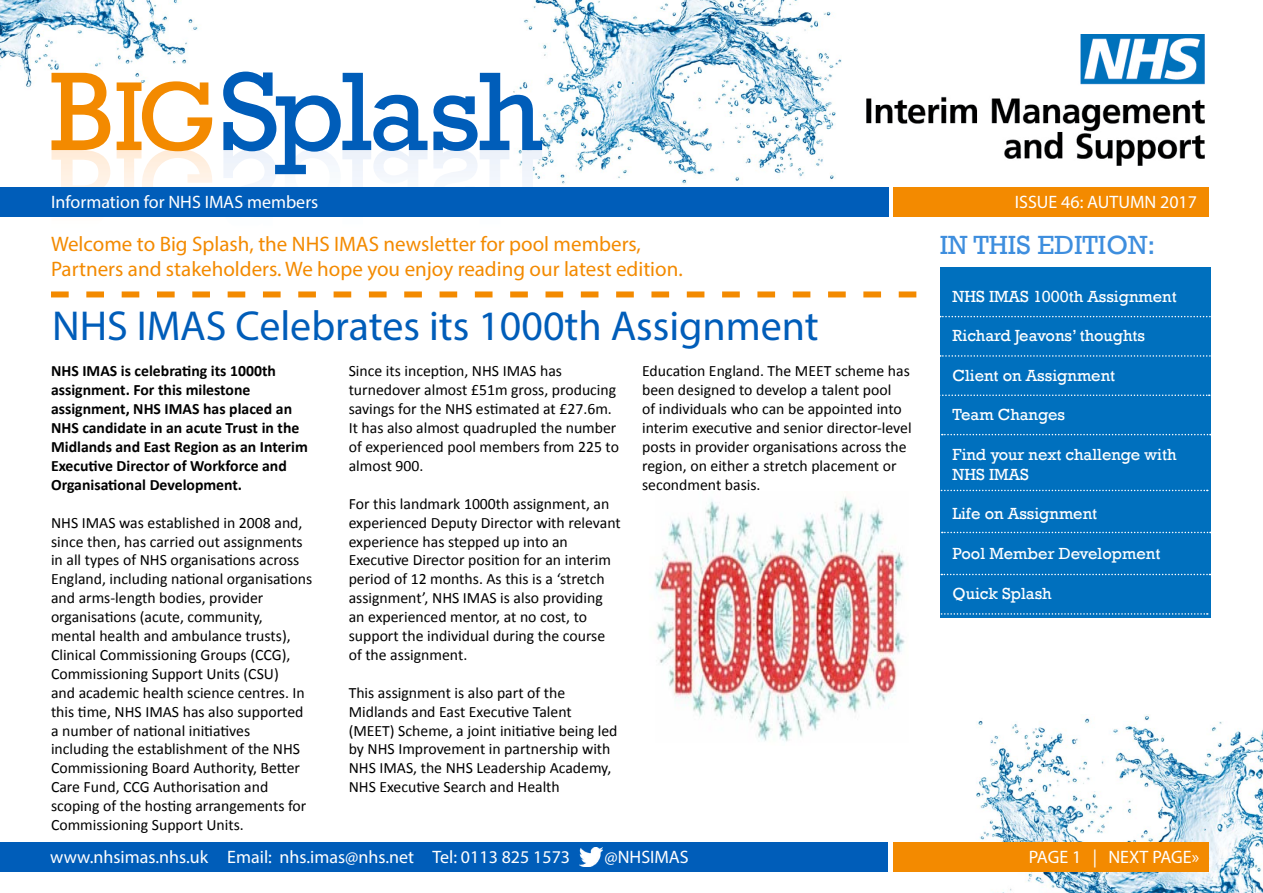
<style>
.page{position:relative;width:1263px;height:893px;background:#fff}
.page>*{position:absolute;margin:0;border:0;box-sizing:border-box;transform-origin:0 0}
.t1{font:113.7px "Rockwell";letter-spacing:-.04em;color:#005db9}
.t2{font:99.6px "Rockwell";color:#f38a00}
.t3{font:42px "Myriad Pro";color:#005db9}
.t4{font:27px "Rockwell";color:#3e8ede}
.t5{font:21px/25.2px "Myriad Pro";color:#f38a00}
.t6{font:18px "Myriad Pro";color:#fff}
.t7{font:16.5px/19.8px "Rockwell";color:#fff}
.t8{font:15.75px/18.9px "Calibri";color:#000}
.t9{font:700 15.75px/18.9px "Calibri";color:#000}
.s1{font-size:113.7px}
</style>
<div class="page">
<img style="left:0;top:0;width:198px;height:88px">
<img style="left:514px;top:0;width:328px;height:185px">
<svg style="left:223px;top:126px;width:204px;height:61px"></svg>
<svg style="left:433px;top:149px;width:109px;height:38px"></svg>
<svg style="left:52px;top:150px;width:58px;height:37px"></svg>
<svg style="left:117px;top:149px;width:95px;height:38px"></svg>
<img style="left:866px;top:34px;width:338px;height:132px">
<div style="left:0;top:187px;width:888px;height:30px;background:#005db9"></div>
<div style="left:893px;top:187px;width:316px;height:30px;background:#f38a00"></div>
<img style="left:976px;top:715px;width:287px;height:178px">
<svg style="left:51px;top:291px;width:865px;height:6px"></svg>
<div style="left:0;top:842px;width:887px;height:30px;background:#005db9"></div>
<img style="left:579px;top:847px;width:24px;height:19px">
<div style="left:893px;top:842px;width:316px;height:30px;background:#f38a00"></div>
<div style="left:940px;top:268px;width:271px;height:350px;background:#0070be"></div>
<svg style="left:940px;top:316px;width:271px;height:1px"></svg>
<svg style="left:940px;top:355px;width:271px;height:2px"></svg>
<svg style="left:940px;top:394px;width:270px;height:2px"></svg>
<svg style="left:942px;top:434px;width:269px;height:1px"></svg>
<svg style="left:940px;top:490px;width:268px;height:1px"></svg>
<svg style="left:942px;top:532px;width:269px;height:1px"></svg>
<img style="left:654px;top:497px;width:251px;height:245px">
<svg style="left:941px;top:574px;width:269px;height:1px"></svg>
<svg style="left:940px;top:613px;width:268px;height:2px"></svg>
<h2 class="t2" style="left:49px;top:59px;width:170px"><span class="s1">B</span>IG</h2>
<h1 class="t1" style="left:220px;top:46px;width:325px">Splash</h1>
<p class="t6" style="left:51px;top:191px;width:269px">Information for NHS IMAS members</p>
<p class="t6" style="left:1015px;top:191px;width:184px">ISSUE 46: AUTUMN 2017</p>
<h3 class="t5" style="left:51px;top:231px;width:633px">Welcome to Big Splash, the NHS IMAS newsletter for pool members,<br>Partners and stakeholders. We hope you enjoy reading our latest edition.</h3>
<h3 class="t4" style="left:940px;top:229px;width:217px">IN THIS EDITION:</h3>
<h3 class="t3" style="left:52px;top:300px;width:768px">NHS IMAS Celebrates its 1000th Assignment</h3>
<p class="t9" style="left:51px;top:362px;width:258px">NHS IMAS is celebrating its 1000th assignment. For this milestone assignment, NHS IMAS has placed an NHS candidate in an acute Trust in the Midlands and East Region as an Interim Executive Director of Workforce and Organisational Development.</p>
<p class="t8" style="left:51px;top:513px;width:263px">NHS IMAS was established in 2008 and, since then, has carried out assignments in all types of NHS organisations across England, including national organisations and arms-length bodies, provider organisations (acute, community,<br>mental health and ambulance trusts), Clinical Commissioning Groups (CCG), Commissioning Support Units (CSU)<br>and academic health science centres. In this time, NHS IMAS has also supported a number of national initiatives including the establishment of the NHS Commissioning Board Authority, Better Care Fund, CCG Authorisation and scoping of the hosting arrangements for Commissioning Support Units.</p>
<p class="t8" style="left:349px;top:362px;width:272px">Since its inception, NHS IMAS has turnedover almost £51m gross, producing savings for the NHS estimated at £27.6m.<br>It has also almost quadrupled the number of experienced pool members from 225 to almost 900.</p>
<p class="t8" style="left:349px;top:494px;width:273px">For this landmark 1000th assignment, an experienced Deputy Director with relevant experience has stepped up into an Executive Director position for an interim period of 12 months. As this is a ‘stretch assignment’, NHS IMAS is also providing an experienced mentor, at no cost, to support the individual during the course of the assignment.</p>
<p class="t8" style="left:349px;top:683px;width:270px">This assignment is also part of the Midlands and East Executive Talent (MEET) Scheme, a joint initiative being led by NHS Improvement in partnership with NHS IMAS, the NHS Leadership Academy, NHS Executive Search and Health</p>
<p class="t8" style="left:642px;top:362px;width:271px">Education England. The MEET scheme has been designed to develop a talent pool<br>of individuals who can be appointed into interim executive and senior director-level posts in provider organisations across the region, on either a stretch placement or secondment basis.</p>
<p class="t7" style="left:952px;top:286px;width:226px">NHS IMAS 1000th Assignment</p>
<p class="t7" style="left:952px;top:326px;width:194px">Richard Jeavons’ thoughts</p>
<p class="t7" style="left:952px;top:366px;width:164px">Client on Assignment</p>
<p class="t7" style="left:952px;top:405px;width:114px">Team Changes</p>
<p class="t7" style="left:952px;top:445px;width:225px">Find your next challenge with<br>NHS IMAS</p>
<p class="t7" style="left:952px;top:504px;width:146px">Life on Assignment</p>
<p class="t7" style="left:952px;top:544px;width:209px">Pool Member Development</p>
<p class="t7" style="left:952px;top:583px;width:101px">Quick Splash</p>
<p class="t6" style="left:50px;top:846px;width:521px">www.nhsimas.nhs.uk Email: nhs.imas@nhs.net Tel: 0113 825 1573</p>
<p class="t6" style="left:604px;top:846px;width:86px">@NHSIMAS</p>
<p class="t6" style="left:1029px;top:846px;width:172px">PAGE 1 | NEXT PAGE»</p>
</div>
